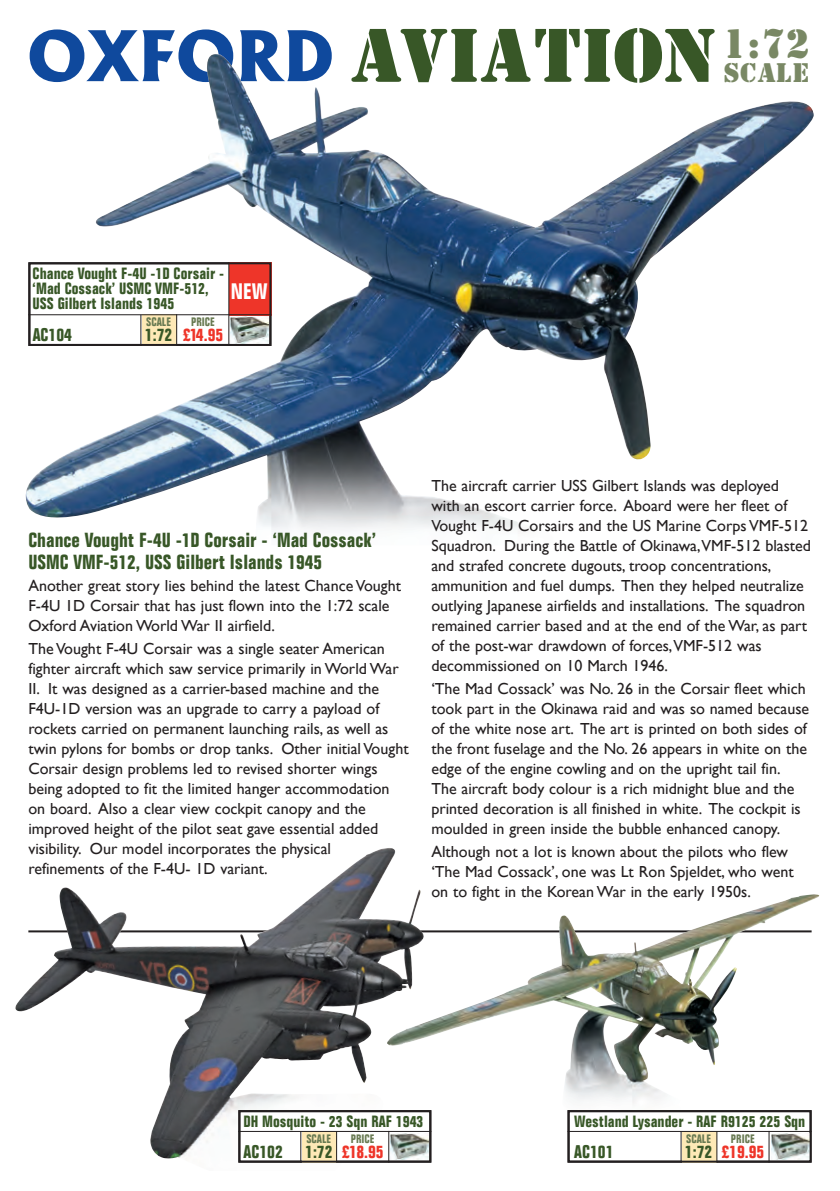
<style>
.page{position:relative;width:840px;height:1191px;background:#fff}
.page>*{position:absolute;margin:0;border:0;box-sizing:border-box;transform-origin:0 0}
.t1{font:74.8px "Stencil BT";color:#385727}
.t2{font:26.6px "Stencil BT";color:#798864}
.t3{font:700 condensed 22px "Folio BT";color:#fff}
.t4{font:700 condensed 20px/22px "Folio BT";color:#385727}
.t5{font:700 condensed 18px "Folio BT";color:#385727}
.t6{font:700 condensed 18px "Folio BT";color:#ee3529}
.t7{font:16px/20px "Gill Sans";color:#231f20}
.t8{font:700 condensed 16px/15.2px "Folio BT";color:#385727}
.t9{font:700 condensed 12px "Folio BT";color:#687a52}
.s1{color:#385727}
.s2{color:#ee3529}
</style>
<div class="page">
<svg style="left:30px;top:29px;width:203px;height:24px"></svg>
<svg style="left:240px;top:30px;width:91px;height:23px"></svg>
<hr style="left:28px;top:930px;width:783px;height:2px;background:#231f20">
<img style="left:25px;top:53px;width:788px;height:477px">
<img style="left:527px;top:894px;width:291px;height:171px">
<img style="left:15px;top:848px;width:409px;height:315px">
<div style="left:29px;top:263px;width:241px;height:82px;background:#fff"></div>
<div style="left:229px;top:262px;width:42px;height:53px;background:#ee3529"></div>
<div style="left:142px;top:315px;width:34px;height:31px;background:#fee9b6"></div>
<hr style="left:140px;top:315px;width:1px;height:31px;background:#231f20">
<hr style="left:176px;top:314px;width:1px;height:32px;background:#231f20">
<img style="left:231px;top:317px;width:37px;height:26px">
<hr style="left:28px;top:314px;width:243px;height:1px;background:#231f20">
<div style="left:28px;top:262px;width:243px;height:84px;border:2px solid #231f20"></div>
<hr style="left:228px;top:262px;width:1px;height:84px;background:#231f20">
<div style="left:239px;top:1111px;width:191px;height:50px;background:#fff"></div>
<div style="left:301px;top:1131px;width:35px;height:31px;background:#fee9b6"></div>
<hr style="left:300px;top:1131px;width:1px;height:31px;background:#231f20">
<hr style="left:336px;top:1131px;width:1px;height:31px;background:#231f20">
<img style="left:390px;top:1133px;width:38px;height:26px">
<hr style="left:238px;top:1131px;width:193px;height:1px;background:#231f20">
<div style="left:238px;top:1110px;width:193px;height:52px;border:2px solid #231f20"></div>
<hr style="left:388px;top:1131px;width:1px;height:31px;background:#231f20">
<div style="left:681px;top:1131px;width:35px;height:31px;background:#fee9b6"></div>
<hr style="left:680px;top:1131px;width:1px;height:31px;background:#231f20">
<hr style="left:716px;top:1131px;width:1px;height:31px;background:#231f20">
<img style="left:771px;top:1133px;width:37px;height:26px">
<hr style="left:567px;top:1131px;width:244px;height:1px;background:#231f20">
<div style="left:567px;top:1110px;width:244px;height:52px;border:2px solid #231f20"></div>
<hr style="left:768px;top:1131px;width:1px;height:31px;background:#231f20">
<p class="t8" style="left:33px;top:267px;width:193px">Chance Vought F-4U -1D Corsair - ‘Mad Cossack’ USMC VMF-512,<br>USS Gilbert Islands 1945</p>
<p class="t9" style="left:146px;top:317px;width:26px">SCALE</p>
<p class="t9" style="left:191px;top:317px;width:25px">PRICE</p>
<p class="t5" style="left:33px;top:328px;width:41px">AC104</p>
<p class="t6" style="left:145px;top:328px;width:80px"><span class="s1">1:72</span> £14.95</p>
<h3 class="t3" style="left:231px;top:283px;width:38px">NEW</h3>
<h1 class="t1" style="left:349px;top:12px;width:462px">AVIATION <sup>1:72</sup></h1>
<h2 class="t2" style="left:723px;top:58px;width:87px">SCALE</h2>
<p class="t4" style="left:28px;top:530px;width:349px">Chance Vought F-4U -1D Corsair - ‘Mad Cossack’<br>USMC VMF-512, USS Gilbert Islands 1945</p>
<p class="t7" style="left:28px;top:576px;width:374px">Another great story lies behind the latest Chance Vought<br>F-4U 1D Corsair that has just flown into the 1:72 scale<br>Oxford Aviation World War II airfield.</p>
<p class="t7" style="left:28px;top:639px;width:381px">The Vought F-4U Corsair was a single seater American fighter aircraft which saw service primarily in World War II. It was designed as a carrier-based machine and the F4U-1D version was an upgrade to carry a payload of rockets carried on permanent launching rails, as well as twin pylons for bombs or drop tanks. Other initial Vought Corsair design problems led to revised shorter wings being adopted to fit the limited hanger accommodation on board. Also a clear view cockpit canopy and the improved height of the pilot seat gave essential added visibility. Our model incorporates the physical refinements of the F-4U- 1D variant.</p>
<p class="t7" style="left:431px;top:476px;width:381px">The aircraft carrier USS Gilbert Islands was deployed with an escort carrier force. Aboard were her fleet of Vought F-4U Corsairs and the US Marine Corps VMF-512<br>Squadron. During the Battle of Okinawa,VMF-512 blasted and strafed concrete dugouts, troop concentrations, ammunition and fuel dumps. Then they helped neutralize outlying Japanese airfields and installations. The squadron remained carrier based and at the end of the War, as part of the post-war drawdown of forces,VMF-512 was decommissioned on 10 March 1946.</p>
<p class="t7" style="left:431px;top:679px;width:379px">‘The Mad Cossack’ was No. 26 in the Corsair fleet which took part in the Okinawa raid and was so named because of the white nose art. The art is printed on both sides of the front fuselage and the No. 26 appears in white on the edge of the engine cowling and on the upright tail fin.<br>The aircraft body colour is a rich midnight blue and the printed decoration is all finished in white. The cockpit is moulded in green inside the bubble enhanced canopy.</p>
<p class="t7" style="left:431px;top:841px;width:363px">Although not a lot is known about the pilots who flew ‘The Mad Cossack’, one was Lt Ron Spjeldet, who went on to fight in the Korean War in the early 1950s.</p>
<p class="t8" style="left:243px;top:1115px;width:181px">DH Mosquito - 23 Sqn RAF 1943</p>
<p class="t9" style="left:306px;top:1134px;width:26px">SCALE</p>
<p class="t9" style="left:350px;top:1134px;width:25px">PRICE</p>
<p class="t5" style="left:243px;top:1145px;width:142px">AC102 1:72 <span class="s2">£18.95</span></p>
<p class="t8" style="left:574px;top:1115px;width:232px">Westland Lysander - RAF R9125 225 Sqn</p>
<p class="t9" style="left:685px;top:1134px;width:26px">SCALE</p>
<p class="t9" style="left:730px;top:1134px;width:25px">PRICE</p>
<p class="t5" style="left:574px;top:1145px;width:41px">AC101</p>
<p class="t6" style="left:684px;top:1145px;width:81px"><span class="s1">1:72</span> £19.95</p>
</div>
